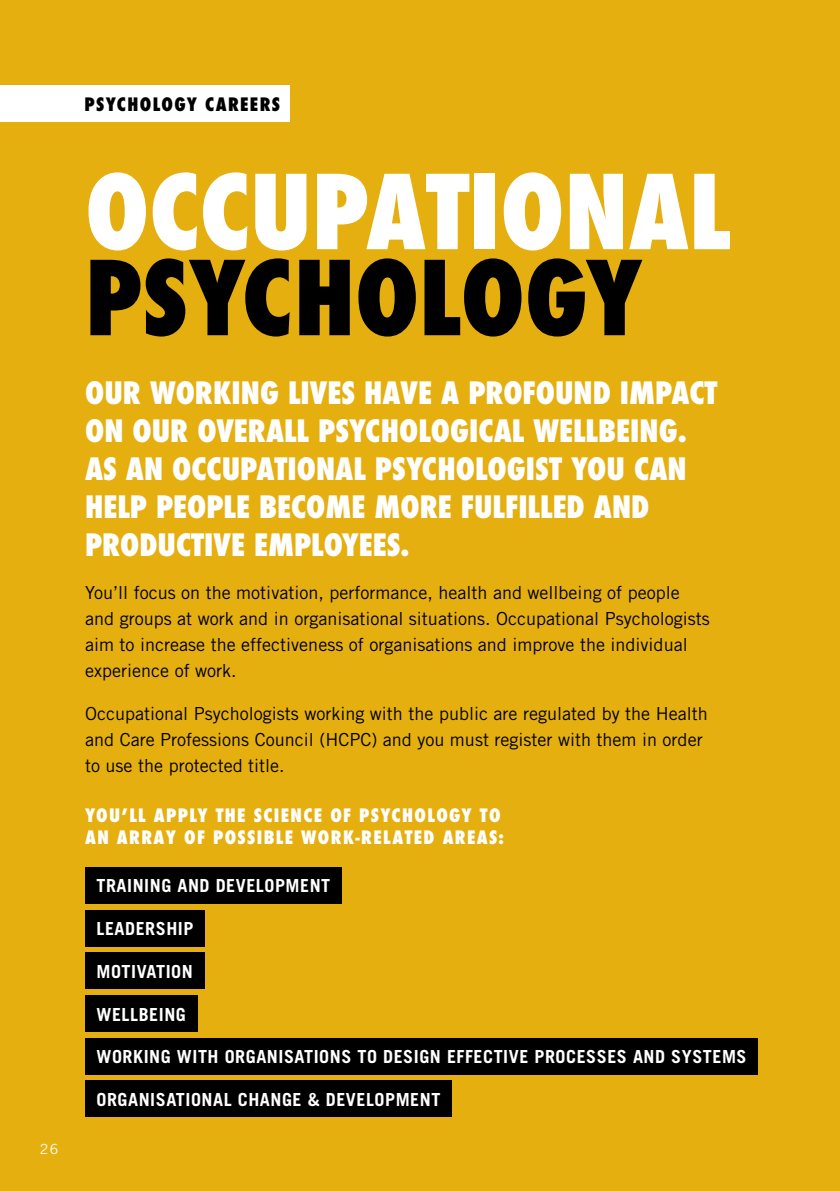
<style>
.page{position:relative;width:840px;height:1191px;background:#fff}
.page>*{position:absolute;margin:0;border:0;box-sizing:border-box;transform-origin:0 0}
.t1{font:800 condensed 100px "Futura";color:#fff}
.t2{font:800 condensed 100px "Futura";color:#000}
.t3{font:800 condensed 30px/38px "Futura";color:#fff}
.t4{font:18px/26px "Trade Gothic";color:#000}
.t5{font:700 18px "Trade Gothic";letter-spacing:.03em;color:#fff}
.t6{font:800 condensed 18px/21.6px "Futura";letter-spacing:.075em;color:#fff}
.t7{font:800 condensed 18px "Futura";letter-spacing:.075em;color:#000}
.t8{font:14px "Trade Gothic";color:#fff}
</style>
<div class="page">
<div style="left:0;top:0;width:839px;height:1191px;background:#e5af10"></div>
<div style="left:0;top:85px;width:289px;height:37px;background:#fff"></div>
<div style="left:85px;top:867px;width:256px;height:36px;background:#000"></div>
<div style="left:85px;top:910px;width:120px;height:36px;background:#000"></div>
<div style="left:85px;top:952px;width:119px;height:37px;background:#000"></div>
<div style="left:85px;top:995px;width:112px;height:36px;background:#000"></div>
<div style="left:85px;top:1038px;width:672px;height:36px;background:#000"></div>
<div style="left:85px;top:1080px;width:366px;height:37px;background:#000"></div>
<p class="t8" style="left:40px;top:1140px;width:20px">26</p>
<p class="t7" style="left:85px;top:92px;width:197px">PSYCHOLOGY CAREERS</p>
<h1 class="t1" style="left:85px;top:144px;width:646px">OCCUPATIONAL</h1>
<h1 class="t2" style="left:85px;top:230px;width:558px">PSYCHOLOGY</h1>
<h2 class="t3" style="left:85px;top:374px;width:633px">OUR WORKING LIVES HAVE A PROFOUND IMPACT ON OUR OVERALL PSYCHOLOGICAL WELLBEING.<br>AS AN OCCUPATIONAL PSYCHOLOGIST YOU CAN HELP PEOPLE BECOME MORE FULFILLED AND PRODUCTIVE EMPLOYEES.</h2>
<p class="t4" style="left:85px;top:580px;width:625px">You’ll focus on the motivation, performance, health and wellbeing of people and groups at work and in organisational situations. Occupational Psychologists aim to increase the effectiveness of organisations and improve the individual experience of work.</p>
<p class="t4" style="left:85px;top:701px;width:623px">Occupational Psychologists working with the public are regulated by the Health and Care Professions Council (HCPC) and you must register with them in order to use the protected title.</p>
<p class="t6" style="left:85px;top:805px;width:420px">YOU’LL APPLY THE SCIENCE OF PSYCHOLOGY TO<br>AN ARRAY OF POSSIBLE WORK-RELATED AREAS:</p>
<p class="t5" style="left:96px;top:875px;width:235px">TRAINING AND DEVELOPMENT</p>
<p class="t5" style="left:96px;top:917px;width:98px">LEADERSHIP</p>
<p class="t5" style="left:96px;top:960px;width:98px">MOTIVATION</p>
<p class="t5" style="left:96px;top:1003px;width:91px">WELLBEING</p>
<p class="t5" style="left:96px;top:1045px;width:651px">WORKING WITH ORGANISATIONS TO DESIGN EFFECTIVE PROCESSES AND SYSTEMS</p>
<p class="t5" style="left:96px;top:1088px;width:345px">ORGANISATIONAL CHANGE &amp; DEVELOPMENT</p>
</div>
